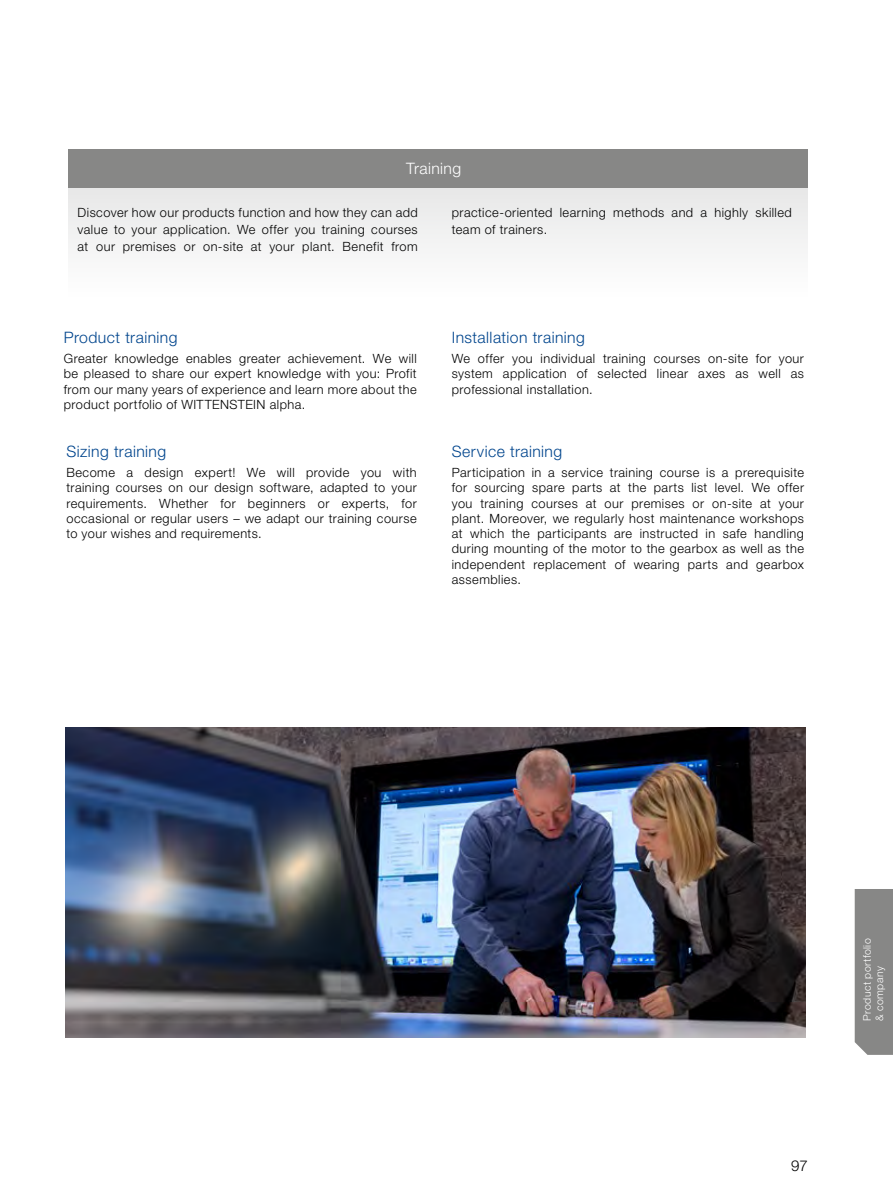
<style>
.page{position:relative;width:893px;height:1191px;background:#fff}
.page>*{position:absolute;margin:0;border:0;box-sizing:border-box;transform-origin:0 0}
.t1{font:300 15.75px "Helvetica Neue LTW1 G";letter-spacing:.03em;color:#00458d}
.t2{font:300 15.75px "Helvetica Neue LTW1 G";letter-spacing:.025em;color:#fff}
.t3{font:300 15px "Helvetica Neue LT Std";color:#000}
.t4{font:300 12.75px/15.3px "Helvetica Neue LTW1 G";letter-spacing:.04em;color:#000;text-align:justify}
.t5{font:300 10.5px/12.6px "Helvetica Neue LTW1 G";letter-spacing:.045em;color:#fff}
</style>
<div class="page">
<img style="left:66px;top:727px;width:739px;height:310px">
<div style="left:68px;top:149px;width:740px;height:39px;background:#878786"></div>
<div style="left:68px;top:188px;width:740px;height:111px;background:#f3f4f4"></div>
<div style="left:855px;top:889px;width:38px;height:165px;background:#878786"></div>
<p class="t2" style="left:406px;top:159px;width:57px">Training</p>
<p class="t4" style="left:78px;top:204px;width:342px;line-height:17px">Discover how our products function and how they can add value to your application. We offer you training courses at our premises or on-site at your plant. Benefit from</p>
<p class="t4" style="left:452px;top:204px;width:342px;line-height:17px">practice-oriented learning methods and a highly skilled team of trainers.</p>
<p class="t1" style="left:64px;top:328px;width:115px">Product training</p>
<p class="t4" style="left:64px;top:351px;width:354px">Greater knowledge enables greater achievement. We will be pleased to share our expert knowledge with you: Profit from our many years of experience and learn more about the product portfolio of WITTENSTEIN alpha.</p>
<p class="t1" style="left:66px;top:442px;width:101px">Sizing training</p>
<p class="t4" style="left:66px;top:464px;width:352px">Become a design expert! We will provide you with training courses on our design software, adapted to your requirements. Whether for beginners or experts, for occasional or regular users – we adapt our training course to your wishes and requirements.</p>
<p class="t1" style="left:452px;top:328px;width:135px">Installation training</p>
<p class="t4" style="left:452px;top:351px;width:354px">We offer you individual training courses on-site for your system application of selected linear axes as well as professional installation.</p>
<p class="t1" style="left:452px;top:442px;width:112px">Service training</p>
<p class="t4" style="left:452px;top:464px;width:354px">Participation in a service training course is a prerequisite for sourcing spare parts at the parts list level. We offer you training courses at our premises or on-site at your plant. Moreover, we regularly host maintenance workshops at which the participants are instructed in safe handling during mounting of the motor to the gearbox as well as the independent replacement of wearing parts and gearbox assemblies.</p>
<p class="t3" style="left:791px;top:1156px;width:18px">97</p>
<p class="t5" style="left:861px;top:1020px;width:84px;rotate:-90deg">Product portfolio &amp; company</p>
</div>
